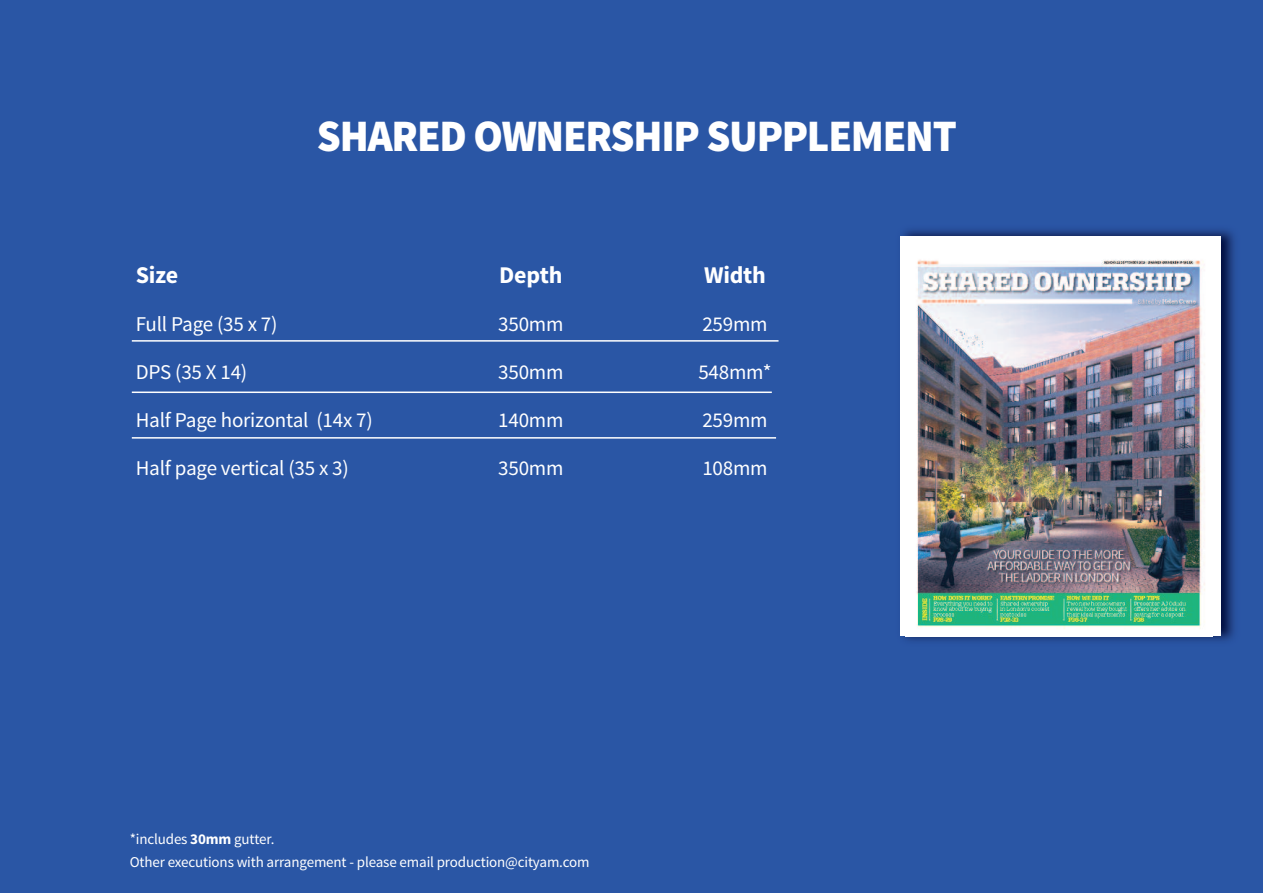
<style>
.page{position:relative;width:1263px;height:893px;background:#2a56a5}
.page>*{position:absolute;margin:0;border:0;box-sizing:border-box;transform-origin:0 0}
.t1{font:900 45px "Source Sans Pro";letter-spacing:-.03em;color:#fff;scale:.95 1}
.t2{font:700 24px "Source Sans Pro";letter-spacing:-.01em;color:#fff}
.t3{font:21px "Source Sans Pro";letter-spacing:-.01em;color:#fff}
.t4{font:15px/22.5px "Source Sans Pro";letter-spacing:-.01em;color:#fff}
.s1{font-weight:700}
</style>
<div class="page">
<hr style="left:132px;top:392px;width:640px;height:1px;background:#fff">
<hr style="left:132px;top:437px;width:644px;height:2px;background:#fff">
<hr style="left:132px;top:340px;width:646px;height:2px;background:#fff">
<img style="left:900px;top:229px;width:335px;height:413px">
<div style="left:900px;top:237px;width:320px;height:399px;background:#fff"></div>
<img style="left:916px;top:259px;width:289px;height:370px">
<h1 class="t1" style="left:317px;top:106px;width:675px">SHARED OWNERSHIP SUPPLEMENT</h1>
<p class="t2" style="left:136px;top:260px;width:44px">Size</p>
<p class="t3" style="left:136px;top:311px;width:143px">Full Page (35 x 7)</p>
<p class="t3" style="left:136px;top:359px;width:113px">DPS (35 X 14)</p>
<p class="t3" style="left:136px;top:407px;width:238px">Half Page horizontal (14x 7)</p>
<p class="t3" style="left:136px;top:455px;width:215px">Half page vertical (35 x 3)</p>
<p class="t2" style="left:499px;top:260px;width:65px">Depth</p>
<p class="t3" style="left:498px;top:311px;width:67px">350mm</p>
<p class="t3" style="left:498px;top:359px;width:67px">350mm</p>
<p class="t3" style="left:498px;top:407px;width:67px">140mm</p>
<p class="t3" style="left:498px;top:455px;width:67px">350mm</p>
<p class="t2" style="left:704px;top:260px;width:63px">Width</p>
<p class="t3" style="left:702px;top:311px;width:67px">259mm</p>
<p class="t3" style="left:698px;top:359px;width:75px">548mm*</p>
<p class="t3" style="left:702px;top:407px;width:67px">259mm</p>
<p class="t3" style="left:702px;top:455px;width:67px">108mm</p>
<p class="t4" style="left:130px;top:828px;width:461px">*includes <span class="s1">30mm</span> gutter.<br>Other executions with arrangement - please email production@cityam.com</p>
</div>
